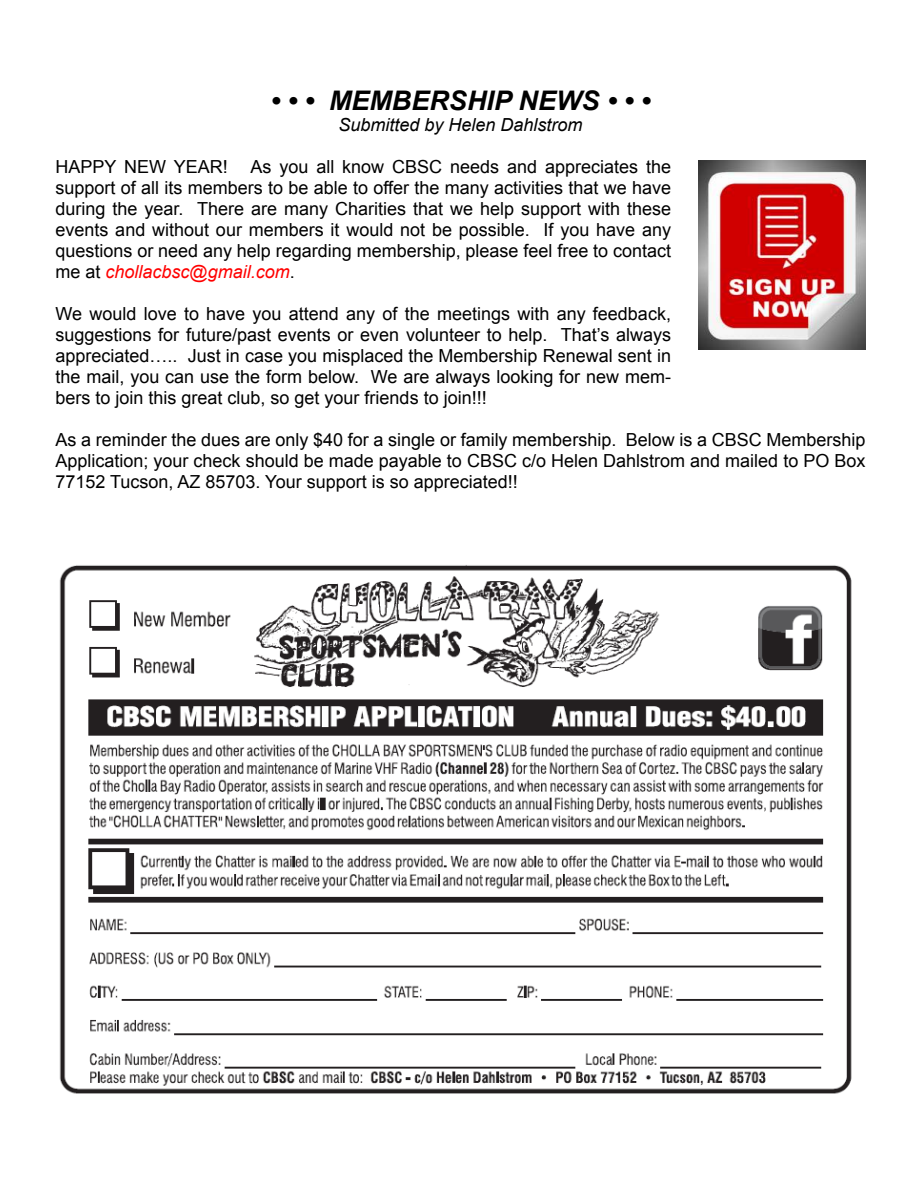
<style>
.page{position:relative;width:918px;height:1188px;background:#fff}
.page>*{position:absolute;margin:0;border:0;box-sizing:border-box;transform-origin:0 0}
.t1{font:italic 700 27px "Arial";color:#000}
.t2{font:18px/21px "Arial";color:#000;text-align:justify}
.t3{font:italic 18px "Arial";color:#000}
.s1{font-style:italic;color:#f00}
</style>
<div class="page">
<img style="left:698px;top:160px;width:168px;height:190px">
<img style="left:59px;top:565px;width:793px;height:529px">
<h1 class="t1" style="left:271px;top:83px;width:381px">• • • MEMBERSHIP NEWS • • •</h1>
<p class="t3" style="left:338px;top:118px;width:246px">Submitted by Helen Dahlstrom</p>
<p class="t2" style="left:56px;top:158px;width:617px;text-indent:195px">As you all know CBSC needs and appreciates the support of all its members to be able to offer the many activities that we have during the year. There are many Charities that we help support with these events and without our members it would not be possible. If you have any questions or need any help regarding membership, please feel free to contact me at <span class="s1">chollacbsc@gmail.com</span>.</p>
<p class="t2" style="left:56px;top:305px;width:617px">We would love to have you attend any of the meetings with any feedback, suggestions for future/past events or even volunteer to help. That’s always appreciated….. Just in case you misplaced the Membership Renewal sent in the mail, you can use the form below. We are always looking for new mem&shy;bers to join this great club, so get your friends to join!!!</p>
<p class="t2" style="left:56px;top:431px;width:811px">As a reminder the dues are only $40 for a single or family membership. Below is a CBSC Membership Application; your check should be made payable to CBSC c/o Helen Dahlstrom and mailed to PO Box 77152 Tucson, AZ 85703. Your support is so appreciated!!</p>
<p class="t2" style="left:56px;top:158px;width:174px">HAPPY NEW YEAR!</p>
</div>
